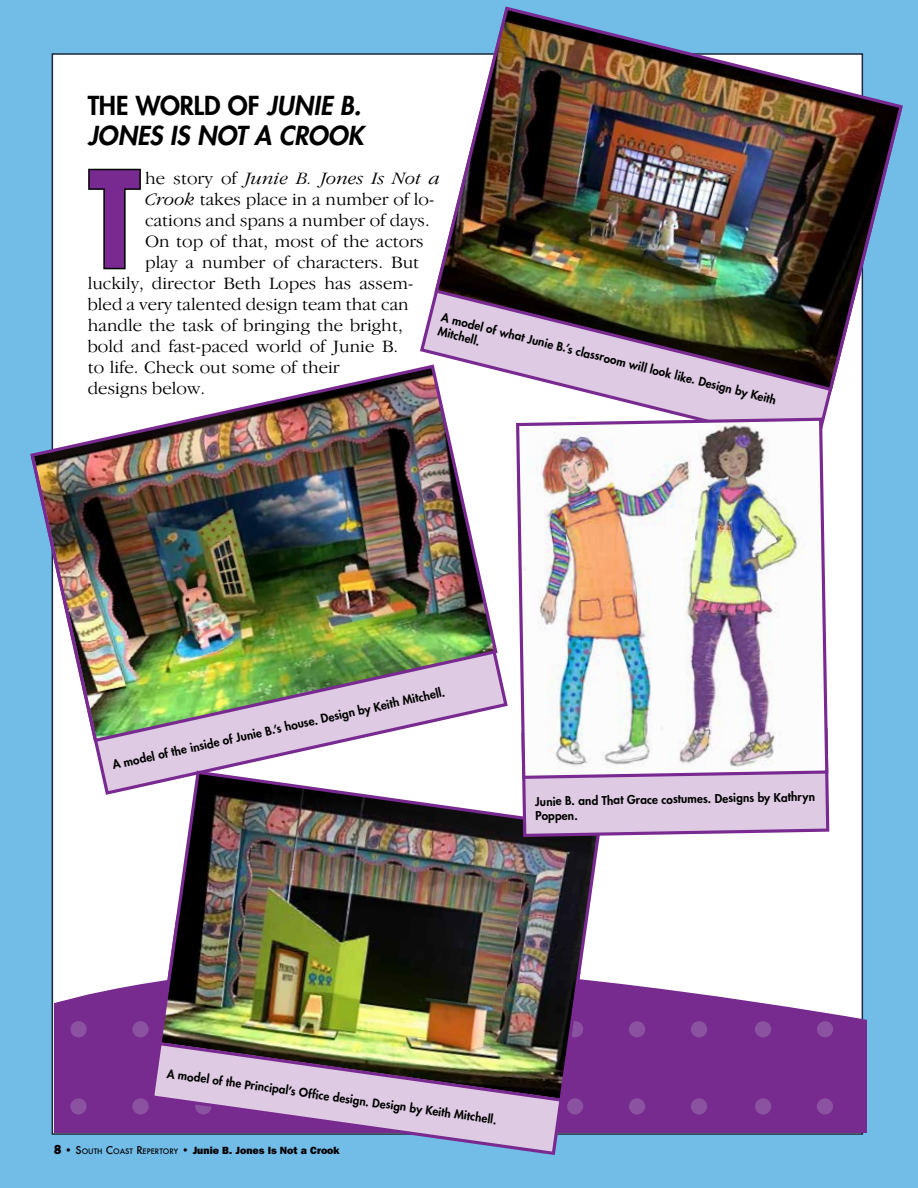
<style>
.page{position:relative;width:918px;height:1188px;background:#72bce8}
.page>*{position:absolute;margin:0;border:0;box-sizing:border-box;transform-origin:0 0}
.t1{font:700 condensed 129.45px "Futura";color:#792a90}
.t2{font:italic 800 25.5px/30px "Futura";color:#000}
.t3{font:300 18px "Garamond IT Cby BT";color:#000;scale:1.04 1}
.t4{font:italic 300 18px "Garamond IT Cby BT";color:#000;scale:1.04 1}
.t5{font:800 11.85px/14.4px "Futura";color:#000}
.t6{font:800 11.7px/14.4px "Futura";color:#000}
.t7{font:800 10.5px "Franklin Gothic";color:#000}
.s1{font-style:normal}
.s2{font-style:italic}
.s3{font-size:13.2px}
.s4{font-family:"Futura";font-weight:500}
.s5{font-family:"Futura";font-weight:500;font-size:7.35px}
</style>
<div class="page">
<div style="left:52px;top:53px;width:811px;height:1082px;background:#fff;border:2px solid #1a283a"></div>
<svg style="left:54px;top:966px;width:812px;height:166px;fill:#782b8f"></svg>
<div style="left:755px;top:1098px;width:16px;height:17px;background:#8a52a0;border-radius:50%"></div>
<div style="left:817px;top:1021px;width:16px;height:16px;background:#8a52a0;border-radius:50%"></div>
<div style="left:755px;top:1021px;width:16px;height:16px;background:#8a52a0;border-radius:50%"></div>
<div style="left:817px;top:1098px;width:16px;height:17px;background:#8a52a0;border-radius:50%"></div>
<div style="left:691px;top:1098px;width:16px;height:17px;background:#8a52a0;border-radius:50%"></div>
<div style="left:629px;top:1098px;width:16px;height:17px;background:#8a52a0;border-radius:50%"></div>
<div style="left:629px;top:1021px;width:16px;height:16px;background:#8a52a0;border-radius:50%"></div>
<div style="left:691px;top:1021px;width:16px;height:16px;background:#8a52a0;border-radius:50%"></div>
<div style="left:567px;top:1098px;width:16px;height:17px;background:#8a52a0;border-radius:50%"></div>
<div style="left:132px;top:1098px;width:17px;height:17px;background:#8a52a0;border-radius:50%"></div>
<div style="left:70px;top:1098px;width:17px;height:17px;background:#8a52a0;border-radius:50%"></div>
<div style="left:70px;top:1021px;width:17px;height:16px;background:#8a52a0;border-radius:50%"></div>
<div style="left:132px;top:1021px;width:17px;height:16px;background:#8a52a0;border-radius:50%"></div>
<svg style="left:88px;top:168px;width:53px;height:102px"></svg>
<svg style="left:418px;top:53px;width:446px;height:399px"></svg>
<img style="left:433px;top:6px;width:470px;height:387px">
<svg style="left:51px;top:365px;width:459px;height:432px"></svg>
<img style="left:30px;top:363px;width:470px;height:381px">
<svg style="left:149px;top:966px;width:433px;height:189px"></svg>
<img style="left:156px;top:769px;width:447px;height:335px">
<svg style="left:520px;top:781px;width:310px;height:58px;background:#d6bfdb"></svg>
<img style="left:514px;top:416px;width:316px;height:365px">
<h2 class="t2" style="left:88px;top:90px;width:278px"><span class="s1">THE WORLD OF</span> JUNIE B.<br>JONES IS NOT A CROOK</h2>
<h1 class="t1" style="left:88px;top:136px;width:55px">T</h1>
<p class="t4" style="left:145px;top:167px;width:285px"><span class="s1">he story of</span> Junie B. Jones Is Not a</p>
<p class="t3" style="left:145px;top:188px;width:279px"><span class="s2">Crook</span> takes place in a number of lo-</p>
<p class="t3" style="left:145px;top:209px;width:275px">cations and spans a number of days.</p>
<p class="t3" style="left:145px;top:230px;width:269px">On top of that, most of the actors</p>
<p class="t3" style="left:145px;top:251px;width:265px">play a number of characters. But</p>
<p class="t3" style="left:88px;top:272px;width:314px">luckily, director Beth Lopes has assem-</p>
<p class="t3" style="left:88px;top:293px;width:310px">bled a very talented design team that can</p>
<p class="t3" style="left:88px;top:314px;width:304px">handle the task of bringing the bright,</p>
<p class="t3" style="left:88px;top:335px;width:300px">bold and fast-paced world of Junie B.</p>
<p class="t3" style="left:88px;top:356px;width:244px">to life. Check out some of their</p>
<p class="t3" style="left:88px;top:378px;width:114px">designs below.</p>
<p class="t6" style="left:443px;top:310px;width:346px;rotate:14deg">A model of what Junie B.’s classroom will look like. Design by Keith<br>Mitchell.</p>
<p class="t5" style="left:111px;top:759px;width:342px;rotate:-13deg">A model of the inside of Junie B.’s house. Design by Keith Mitchell.</p>
<p class="t5" style="left:535px;top:794px;width:281px;rotate:-1deg">Junie B. and That Grace costumes. Designs by Kathryn<br>Poppen.</p>
<p class="t6" style="left:168px;top:1066px;width:334px;rotate:8deg">A model of the Principal’s Office design. Design by Keith Mitchell.</p>
<p class="t7" style="left:54px;top:1145px;width:287px"><span class="s3">8</span> <span class="s4">•</span> <span class="s4">S</span><span class="s5">OUTH</span> <span class="s4">C</span><span class="s5">OAST</span> <span class="s4">R</span><span class="s5">EPERTORY</span> <span class="s4">•</span> Junie B. Jones Is Not a Crook</p>
</div>
